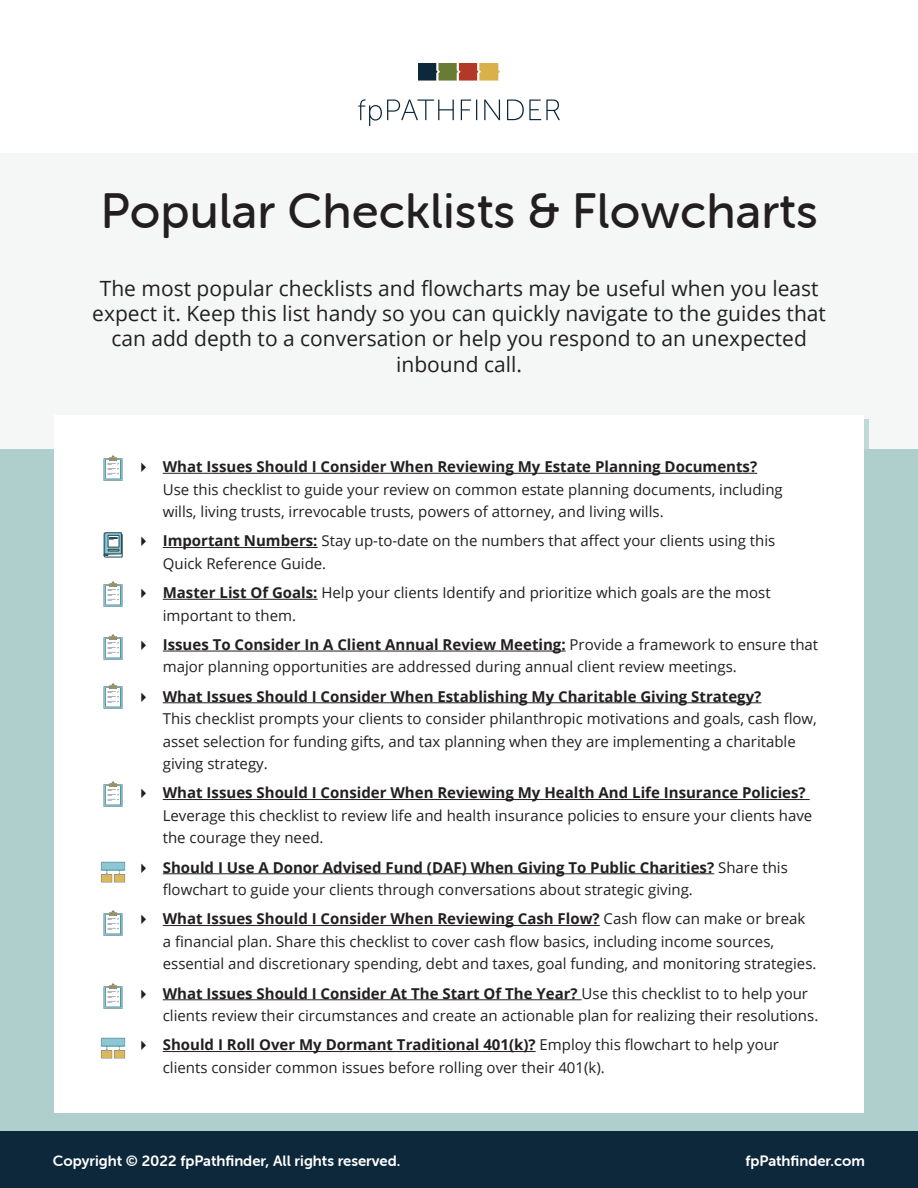
<style>
.page{position:relative;width:918px;height:1188px;background:#fff}
.page>*{position:absolute;margin:0;border:0;box-sizing:border-box;transform-origin:0 0}
.t1{font:49.5px "Museo Sans Rounded 500";color:#231f20}
.t2{font:21px/25.2px "Open Sans";color:#231f20;text-align:center}
.t3{font:15px/22.5px "Open Sans";color:#231f20}
.t4{font:15px "Museo Sans Rounded 700";color:#fff}
.s1{font-weight:700}
</style>
<div class="page">
<div style="left:0;top:153px;width:918px;height:432px;background:#f5f7f7"></div>
<div style="left:0;top:449px;width:918px;height:683px;background:#afcfcd"></div>
<div style="left:54px;top:415px;width:810px;height:697px;background:#fff"></div>
<svg style="left:358px;top:99px;width:96px;height:27px"></svg>
<svg style="left:461px;top:100px;width:16px;height:20px"></svg>
<svg style="left:484px;top:100px;width:16px;height:20px"></svg>
<svg style="left:507px;top:100px;width:53px;height:20px"></svg>
<svg style="left:418px;top:63px;width:82px;height:18px"></svg>
<div style="left:0;top:1132px;width:918px;height:56px;background:#0e283b"></div>
<hr style="left:163px;top:473px;width:594px;height:1px;background:#231f20">
<hr style="left:163px;top:547px;width:155px;height:1px;background:#231f20">
<hr style="left:163px;top:599px;width:155px;height:1px;background:#231f20">
<hr style="left:163px;top:651px;width:403px;height:1px;background:#231f20">
<hr style="left:163px;top:702px;width:598px;height:1px;background:#231f20">
<hr style="left:163px;top:799px;width:647px;height:1px;background:#231f20">
<hr style="left:163px;top:873px;width:551px;height:1px;background:#231f20">
<hr style="left:163px;top:925px;width:437px;height:1px;background:#231f20">
<hr style="left:163px;top:999px;width:419px;height:1px;background:#231f20">
<hr style="left:163px;top:1051px;width:373px;height:1px;background:#231f20">
<img style="left:103px;top:455px;width:20px;height:26px">
<img style="left:103px;top:683px;width:20px;height:26px">
<img style="left:103px;top:634px;width:20px;height:26px">
<img style="left:103px;top:581px;width:20px;height:26px">
<img style="left:103px;top:781px;width:20px;height:26px">
<img style="left:103px;top:910px;width:20px;height:26px">
<img style="left:103px;top:983px;width:20px;height:26px">
<img style="left:100px;top:861px;width:26px;height:22px">
<img style="left:100px;top:1037px;width:26px;height:22px">
<svg style="left:104px;top:533px;width:18px;height:24px"></svg>
<p class="t1" style="left:100px;top:184px;width:719px">Popular Checklists &amp; Flowcharts</p>
<p class="t2" style="left:92px;top:275px;width:735px">The most popular checklists and flowcharts may be useful when you least expect it. Keep this list handy so you can quickly navigate to the guides that can add depth to a conversation or help you respond to an unexpected inbound call.</p>
<p class="t3" style="left:163px;top:455px;width:622px"><span class="s1">What Issues Should I Consider When Reviewing My Estate Planning Documents?<br></span>Use this checklist to guide your review on common estate planning documents, including wills, living trusts, irrevocable trusts, powers of attorney, and living wills.</p>
<p class="t3" style="left:163px;top:529px;width:614px"><span class="s1">Important Numbers:</span> Stay up-to-date on the numbers that affect your clients using this<br>Quick Reference Guide.</p>
<p class="t3" style="left:163px;top:581px;width:609px"><span class="s1">Master List Of Goals:</span> Help your clients Identify and prioritize which goals are the most important to them.</p>
<p class="t3" style="left:163px;top:633px;width:657px"><span class="s1">Issues To Consider In A Client Annual Review Meeting:</span> Provide a framework to ensure that major planning opportunities are addressed during annual client review meetings.</p>
<p class="t3" style="left:163px;top:685px;width:656px"><span class="s1">What Issues Should I Consider When Establishing My Charitable Giving Strategy?<br></span>This checklist prompts your clients to consider philanthropic motivations and goals, cash flow, asset selection for funding gifts, and tax planning when they are implementing a charitable giving strategy.</p>
<p class="t3" style="left:163px;top:781px;width:651px"><span class="s1">What Issues Should I Consider When Reviewing My Health And Life Insurance Policies?<br></span>Leverage this checklist to review life and health insurance policies to ensure your clients have the courage they need.</p>
<p class="t3" style="left:163px;top:856px;width:627px"><span class="s1">Should I Use A Donor Advised Fund (DAF) When Giving To Public Charities?</span> Share this flowchart to guide your clients through conversations about strategic giving.</p>
<p class="t3" style="left:163px;top:907px;width:655px"><span class="s1">What Issues Should I Consider When Reviewing Cash Flow?</span> Cash flow can make or break a financial plan. Share this checklist to cover cash flow basics, including income sources, essential and discretionary spending, debt and taxes, goal funding, and monitoring strategies.</p>
<p class="t3" style="left:163px;top:982px;width:657px"><span class="s1">What Issues Should I Consider At The Start Of The Year?</span> Use this checklist to to help your clients review their circumstances and create an actionable plan for realizing their resolutions.</p>
<p class="t3" style="left:163px;top:1033px;width:618px"><span class="s1">Should I Roll Over My Dormant Traditional 401(k)?</span> Employ this flowchart to help your clients consider common issues before rolling over their 401(k).</p>
<p class="t4" style="left:53px;top:1152px;width:349px">Copyright © 2022 fpPathfinder, All rights reserved.</p>
<p class="t4" style="left:745px;top:1152px;width:121px">fpPathfinder.com</p>
</div>
